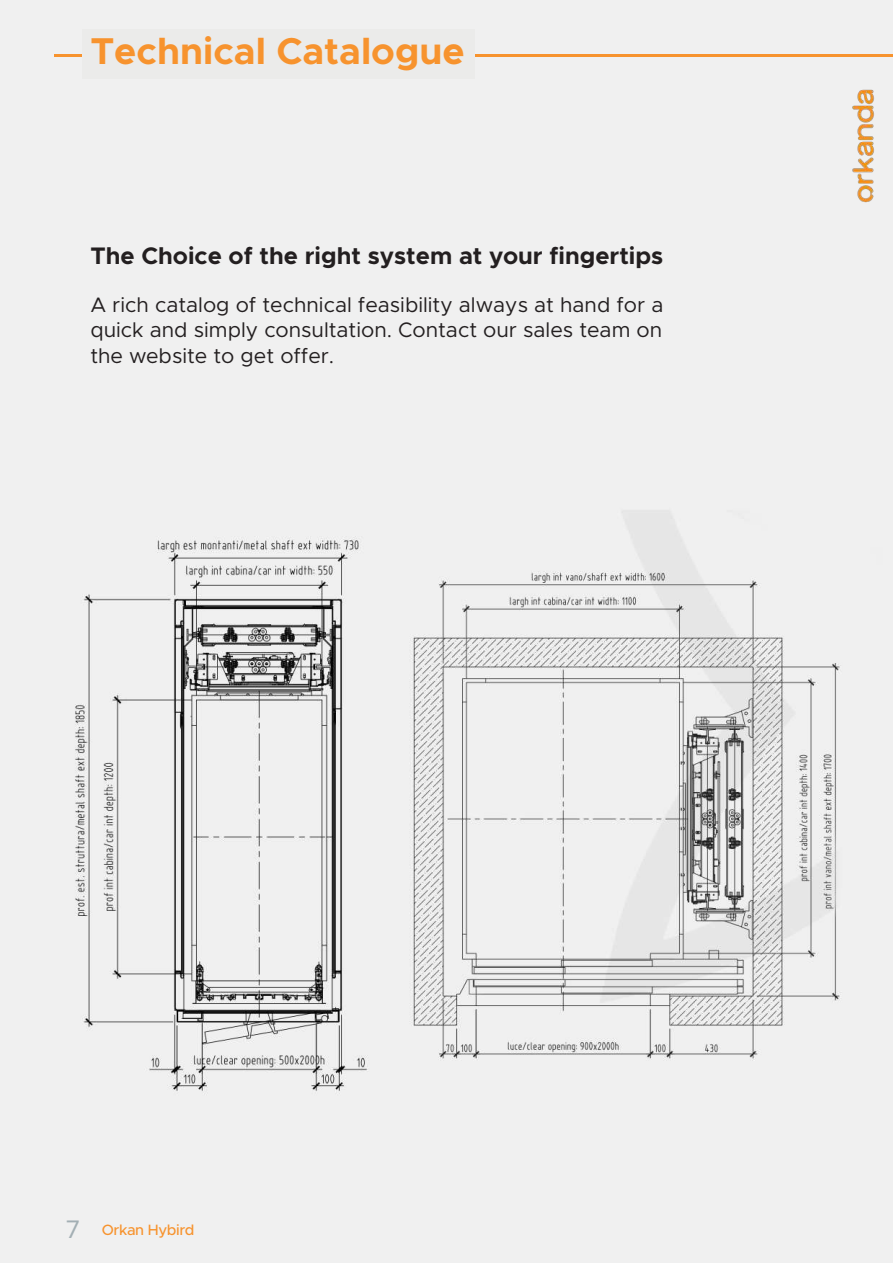
<style>
.page{position:relative;width:893px;height:1263px;background:#fff}
.page>*{position:absolute;margin:0;border:0;box-sizing:border-box;transform-origin:0 0}
.t1{font:700 37.5px "Metropolis";color:#f7932e}
.t2{font:700 24px "Metropolis";color:#231f20}
.t3{font:21px/25.2px "Metropolis";color:#231f20;text-align:justify}
.t4{font:500 15px "Metropolis";letter-spacing:-.025em;color:#f7932e}
.s1{font-weight:400;font-size:25.5px;color:#a3afb4}
</style>
<div class="page">
<img style="left:0;top:0;width:893px;height:1263px">
<img style="left:848px;top:85px;width:30px;height:122px">
<hr style="left:54px;top:54px;width:839px;height:2px;background:#f7932e">
<div style="left:82px;top:30px;width:393px;height:49px;background:#ebebea"></div>
<h1 class="t1" style="left:90px;top:28px;width:376px">Technical Catalogue</h1>
<p class="t2" style="left:90px;top:241px;width:574px">The Choice of the right system at your fingertips</p>
<p class="t3" style="left:90px;top:292px;width:574px">A rich catalog of technical feasibility always at hand for a quick and simply consultation. Contact our sales team on the website to get offer.</p>
<p class="t4" style="left:66px;top:1220px;width:131px"><span class="s1">7</span> Orkan Hybird</p>
</div>
